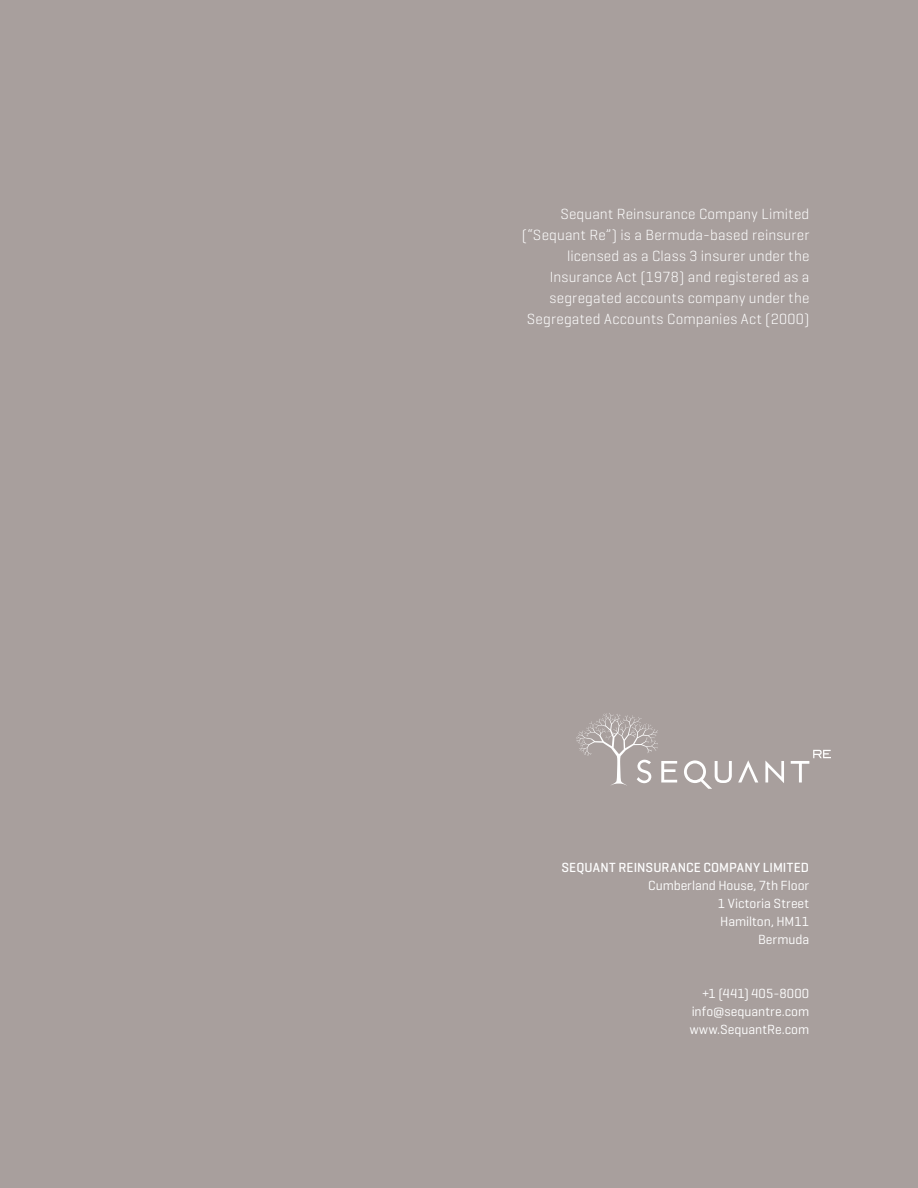
<style>
.page{position:relative;width:918px;height:1188px;background:#a89f9d}
.page>*{position:absolute;margin:0;border:0;box-sizing:border-box;transform-origin:0 0}
.t1{font:300 15px/21px "Geogrotesque";letter-spacing:.015em;color:#fff;text-align:right}
.t2{font:13.5px/18px "Geogrotesque";color:#fff;text-align:right}
.t3{font:500 13.5px "Geogrotesque";letter-spacing:.01em;color:#fff}
</style>
<div class="page">
<svg style="left:738px;top:760px;width:20px;height:22px"></svg>
<svg style="left:765px;top:760px;width:19px;height:23px"></svg>
<svg style="left:684px;top:760px;width:48px;height:29px"></svg>
<svg style="left:791px;top:750px;width:40px;height:32px"></svg>
<svg style="left:576px;top:713px;width:101px;height:72px"></svg>
<p class="t1" style="left:522px;top:203px;width:289px">Sequant Reinsurance Company Limited (“Sequant Re”) is a Bermuda-based reinsurer licensed as a Class 3 insurer under the Insurance Act (1978) and registered as a segregated accounts company under the Segregated Accounts Companies Act (2000)</p>
<p class="t3" style="left:562px;top:859px;width:249px">SEQUANT REINSURANCE COMPANY LIMITED</p>
<p class="t2" style="left:648px;top:876px;width:162px">Cumberland House, 7th Floor<br>1 Victoria Street<br>Hamilton, HM11<br>Bermuda</p>
<p class="t2" style="left:690px;top:984px;width:121px;text-align:justify;text-indent:12px">+1 (441) 405-8000 info@sequantre.com www.SequantRe.com</p>
</div>
